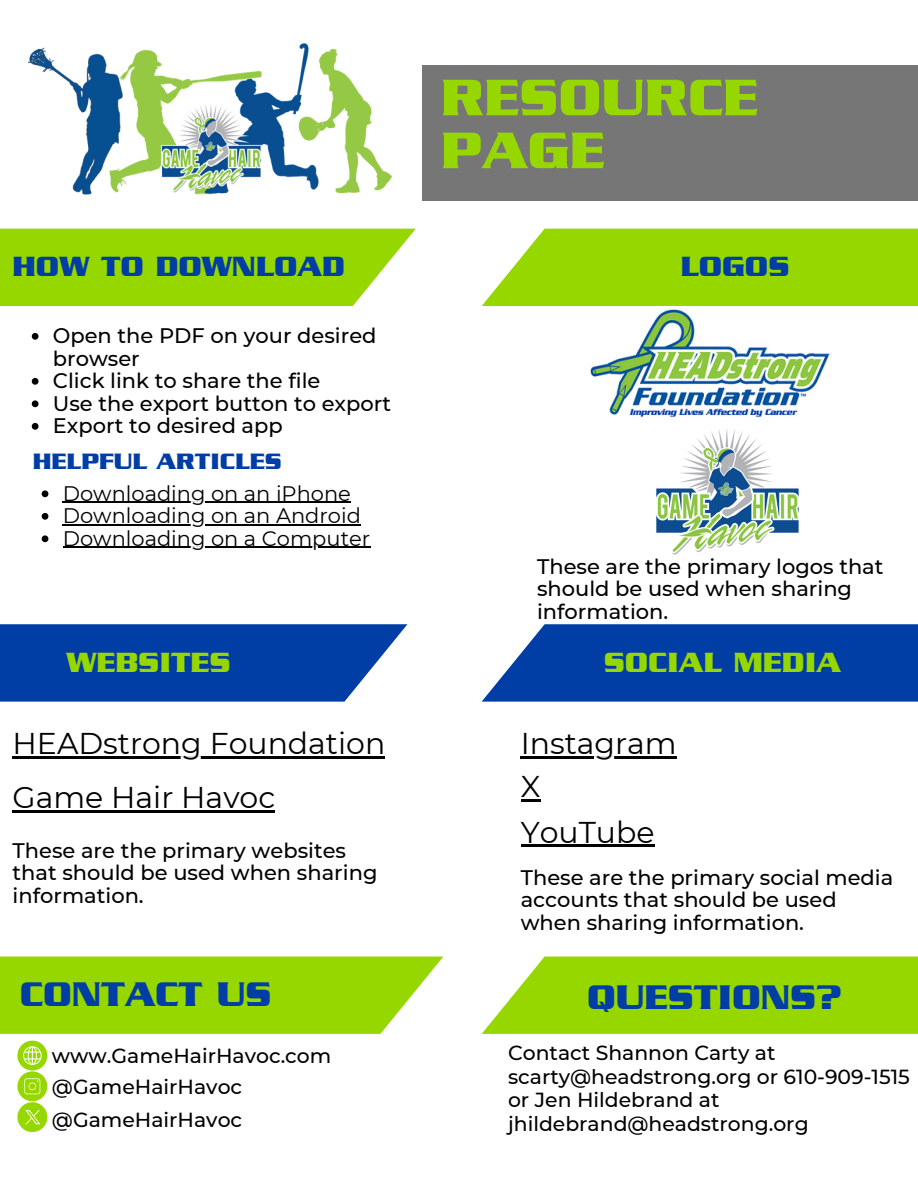
<style>
.page{position:relative;width:918px;height:1188px;background:#fff}
.page>*{position:absolute;margin:0;border:0;box-sizing:border-box;transform-origin:0 0}
.t1{font:700 55.5px/52.8px "Serpentine";color:#97d700}
.t2{font:700 36.9px "Serpentine";color:#003da5}
.t3{font:30px "Montserrat";color:#000}
.t4{font:700 30px "Serpentine";color:#97d700}
.t5{font:700 30px "Serpentine";color:#003da5}
.t6{font:700 24px "Serpentine";color:#003da5}
.t7{font:500 21px/22.5px "Montserrat";color:#000}
.t8{font:21px "Montserrat";color:#000}
.t9{font:500 20.4px/23.7px "Montserrat";color:#000}
</style>
<div class="page">
<svg style="left:0;top:957px;width:443px;height:77px;background:#9ed912"></svg>
<div style="left:423px;top:65px;width:495px;height:135px;background:#767676"></div>
<svg style="left:17px;top:1041px;width:30px;height:91px"></svg>
<div style="left:0;top:229px;width:416px;height:77px;background:#97d700"></div>
<svg style="left:482px;top:957px;width:436px;height:77px;background:#9eda13"></svg>
<svg style="left:482px;top:229px;width:436px;height:77px;background:#9ed913"></svg>
<img style="left:590px;top:309px;width:240px;height:109px">
<svg style="left:482px;top:624px;width:436px;height:78px;background:#144cac"></svg>
<svg style="left:0;top:624px;width:407px;height:78px;background:#154dac"></svg>
<img style="left:656px;top:429px;width:143px;height:126px">
<img style="left:28px;top:43px;width:364px;height:151px">
<hr style="left:13px;top:757px;width:372px;height:2px;background:#000">
<hr style="left:521px;top:757px;width:156px;height:2px;background:#000">
<svg style="left:521px;top:799px;width:19px;height:2px"></svg>
<svg style="left:32px;top:333px;width:7px;height:7px"></svg>
<svg style="left:32px;top:378px;width:7px;height:7px"></svg>
<svg style="left:32px;top:400px;width:7px;height:7px"></svg>
<svg style="left:32px;top:423px;width:7px;height:7px"></svg>
<svg style="left:42px;top:490px;width:6px;height:7px"></svg>
<hr style="left:63px;top:502px;width:288px;height:1px;background:#000">
<svg style="left:42px;top:513px;width:6px;height:7px"></svg>
<hr style="left:63px;top:524px;width:298px;height:1px;background:#000">
<svg style="left:42px;top:535px;width:6px;height:7px"></svg>
<hr style="left:63px;top:547px;width:307px;height:1px;background:#000">
<hr style="left:521px;top:845px;width:134px;height:2px;background:#000">
<hr style="left:13px;top:810px;width:262px;height:3px;background:#000">
<p class="t5" style="left:13px;top:249px;width:334px">HOW TO DOWNLOAD</p>
<p class="t7" style="left:53px;top:324px;width:325px">Open the PDF on your desired browser</p>
<p class="t7" style="left:53px;top:369px;width:269px">Click link to share the file</p>
<p class="t7" style="left:53px;top:392px;width:340px">Use the export button to export</p>
<p class="t7" style="left:53px;top:414px;width:232px">Export to desired app</p>
<p class="t6" style="left:33px;top:447px;width:250px">HELPFUL ARTICLES</p>
<p class="t8" style="left:63px;top:480px;width:290px">Downloading on an iPhone</p>
<p class="t8" style="left:63px;top:503px;width:300px">Downloading on an Android</p>
<p class="t8" style="left:63px;top:525px;width:309px">Downloading on a Computer</p>
<p class="t1" style="left:441px;top:70px;width:318px">RESOURCE<br>PAGE</p>
<p class="t5" style="left:680px;top:249px;width:111px">LOGOS</p>
<p class="t7" style="left:537px;top:555px;width:348px">These are the primary logos that should be used when sharing information.</p>
<p class="t4" style="left:67px;top:645px;width:166px">WEBSITES</p>
<p class="t4" style="left:604px;top:645px;width:239px">SOCIAL MEDIA</p>
<p class="t3" style="left:13px;top:725px;width:374px">HEADstrong Foundation</p>
<p class="t3" style="left:13px;top:779px;width:264px">Game Hair Havoc</p>
<p class="t7" style="left:13px;top:839px;width:366px">These are the primary websites that should be used when sharing information.</p>
<p class="t2" style="left:20px;top:973px;width:253px">CONTACT US</p>
<p class="t9" style="left:52px;top:1044px;width:281px">www.GameHairHavoc.com</p>
<p class="t9" style="left:52px;top:1075px;width:192px">@GameHairHavoc</p>
<p class="t9" style="left:52px;top:1108px;width:192px">@GameHairHavoc</p>
<p class="t3" style="left:521px;top:725px;width:158px">Instagram</p>
<p class="t3" style="left:521px;top:768px;width:21px">X</p>
<p class="t3" style="left:521px;top:814px;width:135px">YouTube</p>
<p class="t7" style="left:521px;top:866px;width:374px">These are the primary social media accounts that should be used when sharing information.</p>
<p class="t2" style="left:587px;top:976px;width:257px">QUESTIONS?</p>
<p class="t9" style="left:508px;top:1041px;width:403px">Contact Shannon Carty at scarty@headstrong.org or 610-909-1515 or Jen Hildebrand at jhildebrand@headstrong.org</p>
</div>
